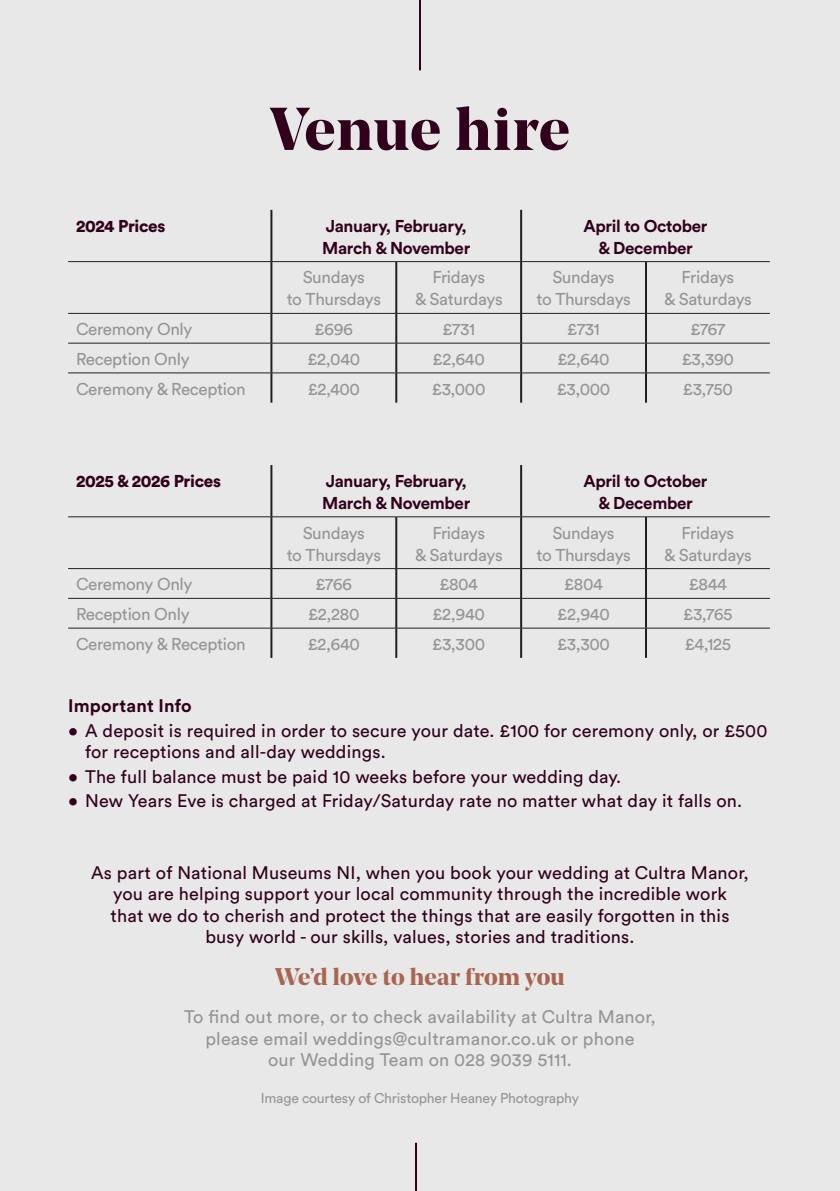
<style>
.page{position:relative;width:840px;height:1191px;background:#fff}
.page>*{position:absolute;margin:0;border:0;box-sizing:border-box;transform-origin:0 0}
.t1{font:700 60px "Noe Display";letter-spacing:.015em;color:#31001d}
.t2{font:700 24px "Noe Display";letter-spacing:.005em;color:#a86651}
.t3{font:18px/21.6px "Circular Std";letter-spacing:.01em;color:#31001d;text-align:center}
.t4{font:18px/21.6px "Circular Std";letter-spacing:.01em;color:#939598;text-align:center}
.t5{font:700 18px "Circular Std";letter-spacing:.01em;color:#31001d}
.t6{font:17px/22px "Circular Std";letter-spacing:-.02em;color:#939598;text-align:center}
.t7{font:700 17px/22px "Circular Std";letter-spacing:-.02em;color:#31001d}
.t8{font:900 17px "Circular Std";letter-spacing:-.02em;color:#31001d}
.t9{font:14px "Circular Std";letter-spacing:-.015em;color:#939598}
</style>
<div class="page">
<div style="left:0;top:0;width:839px;height:1191px;background:#e9e8e8"></div>
<hr style="left:419px;top:0;width:2px;height:70px;background:#31001d">
<hr style="left:415px;top:1142px;width:2px;height:49px;background:#31001d">
<hr style="left:270px;top:210px;width:2px;height:51px;background:#231f20">
<hr style="left:520px;top:210px;width:2px;height:51px;background:#231f20">
<hr style="left:270px;top:262px;width:2px;height:51px;background:#231f20">
<hr style="left:395px;top:262px;width:2px;height:51px;background:#231f20">
<hr style="left:520px;top:262px;width:2px;height:51px;background:#231f20">
<hr style="left:644px;top:262px;width:2px;height:51px;background:#231f20">
<hr style="left:270px;top:314px;width:2px;height:29px;background:#231f20">
<hr style="left:395px;top:314px;width:2px;height:29px;background:#231f20">
<hr style="left:520px;top:314px;width:2px;height:29px;background:#231f20">
<hr style="left:644px;top:314px;width:2px;height:29px;background:#231f20">
<hr style="left:270px;top:343px;width:2px;height:30px;background:#231f20">
<hr style="left:395px;top:343px;width:2px;height:30px;background:#231f20">
<hr style="left:520px;top:343px;width:2px;height:30px;background:#231f20">
<hr style="left:644px;top:343px;width:2px;height:30px;background:#231f20">
<hr style="left:270px;top:373px;width:2px;height:30px;background:#231f20">
<hr style="left:395px;top:373px;width:2px;height:30px;background:#231f20">
<hr style="left:520px;top:373px;width:2px;height:30px;background:#231f20">
<hr style="left:644px;top:373px;width:2px;height:30px;background:#231f20">
<hr style="left:68px;top:261px;width:203px;height:1px;background:#231f20">
<hr style="left:271px;top:261px;width:125px;height:1px;background:#231f20">
<hr style="left:396px;top:261px;width:125px;height:1px;background:#231f20">
<hr style="left:521px;top:261px;width:124px;height:1px;background:#231f20">
<hr style="left:645px;top:261px;width:124px;height:1px;background:#231f20">
<hr style="left:68px;top:313px;width:203px;height:1px;background:#231f20">
<hr style="left:271px;top:313px;width:125px;height:1px;background:#231f20">
<hr style="left:396px;top:313px;width:125px;height:1px;background:#231f20">
<hr style="left:521px;top:313px;width:124px;height:1px;background:#231f20">
<hr style="left:645px;top:313px;width:124px;height:1px;background:#231f20">
<hr style="left:68px;top:343px;width:203px;height:1px;background:#231f20">
<hr style="left:271px;top:343px;width:125px;height:1px;background:#231f20">
<hr style="left:396px;top:343px;width:125px;height:1px;background:#231f20">
<hr style="left:521px;top:343px;width:124px;height:1px;background:#231f20">
<hr style="left:645px;top:343px;width:124px;height:1px;background:#231f20">
<hr style="left:68px;top:372px;width:203px;height:1px;background:#231f20">
<hr style="left:271px;top:372px;width:125px;height:1px;background:#231f20">
<hr style="left:396px;top:372px;width:125px;height:1px;background:#231f20">
<hr style="left:521px;top:372px;width:124px;height:1px;background:#231f20">
<hr style="left:645px;top:372px;width:124px;height:1px;background:#231f20">
<hr style="left:270px;top:465px;width:2px;height:51px;background:#231f20">
<hr style="left:520px;top:465px;width:2px;height:51px;background:#231f20">
<hr style="left:270px;top:517px;width:2px;height:51px;background:#231f20">
<hr style="left:395px;top:517px;width:2px;height:51px;background:#231f20">
<hr style="left:520px;top:517px;width:2px;height:51px;background:#231f20">
<hr style="left:644px;top:517px;width:2px;height:51px;background:#231f20">
<hr style="left:270px;top:569px;width:2px;height:29px;background:#231f20">
<hr style="left:395px;top:569px;width:2px;height:29px;background:#231f20">
<hr style="left:520px;top:569px;width:2px;height:29px;background:#231f20">
<hr style="left:644px;top:569px;width:2px;height:29px;background:#231f20">
<hr style="left:270px;top:598px;width:2px;height:30px;background:#231f20">
<hr style="left:395px;top:598px;width:2px;height:30px;background:#231f20">
<hr style="left:520px;top:598px;width:2px;height:30px;background:#231f20">
<hr style="left:644px;top:598px;width:2px;height:30px;background:#231f20">
<hr style="left:270px;top:628px;width:2px;height:30px;background:#231f20">
<hr style="left:395px;top:628px;width:2px;height:30px;background:#231f20">
<hr style="left:520px;top:628px;width:2px;height:30px;background:#231f20">
<hr style="left:644px;top:628px;width:2px;height:30px;background:#231f20">
<hr style="left:68px;top:516px;width:203px;height:1px;background:#231f20">
<hr style="left:271px;top:516px;width:125px;height:1px;background:#231f20">
<hr style="left:396px;top:516px;width:125px;height:1px;background:#231f20">
<hr style="left:521px;top:516px;width:124px;height:1px;background:#231f20">
<hr style="left:645px;top:516px;width:124px;height:1px;background:#231f20">
<hr style="left:68px;top:568px;width:203px;height:1px;background:#231f20">
<hr style="left:271px;top:568px;width:125px;height:1px;background:#231f20">
<hr style="left:396px;top:568px;width:125px;height:1px;background:#231f20">
<hr style="left:521px;top:568px;width:124px;height:1px;background:#231f20">
<hr style="left:645px;top:568px;width:124px;height:1px;background:#231f20">
<hr style="left:68px;top:598px;width:203px;height:1px;background:#231f20">
<hr style="left:271px;top:598px;width:125px;height:1px;background:#231f20">
<hr style="left:396px;top:598px;width:125px;height:1px;background:#231f20">
<hr style="left:521px;top:598px;width:124px;height:1px;background:#231f20">
<hr style="left:645px;top:598px;width:124px;height:1px;background:#231f20">
<hr style="left:68px;top:628px;width:203px;height:1px;background:#231f20">
<hr style="left:271px;top:628px;width:125px;height:1px;background:#231f20">
<hr style="left:396px;top:628px;width:125px;height:1px;background:#231f20">
<hr style="left:521px;top:628px;width:124px;height:1px;background:#231f20">
<hr style="left:645px;top:628px;width:124px;height:1px;background:#231f20">
<h1 class="t1" style="left:270px;top:90px;width:301px">Venue hire</h1>
<p class="t8" style="left:76px;top:214px;width:91px">2024 Prices</p>
<p class="t7" style="left:322px;top:214px;width:149px">January, February,<br>March &amp; November</p>
<p class="t7" style="left:583px;top:214px;width:126px;text-align:center">April to October &amp; December</p>
<p class="t6" style="left:286px;top:266px;width:96px">Sundays<br>to Thursdays</p>
<p class="t6" style="left:414px;top:266px;width:89px">Fridays<br>&amp; Saturdays</p>
<p class="t6" style="left:536px;top:266px;width:96px">Sundays<br>to Thursdays</p>
<p class="t6" style="left:663px;top:266px;width:89px">Fridays<br>&amp; Saturdays</p>
<p class="t6" style="left:76px;top:318px;width:118px">Ceremony Only</p>
<p class="t6" style="left:314px;top:318px;width:40px">£696</p>
<p class="t6" style="left:442px;top:318px;width:34px">£731</p>
<p class="t6" style="left:567px;top:318px;width:34px">£731</p>
<p class="t6" style="left:690px;top:318px;width:37px">£767</p>
<p class="t6" style="left:76px;top:348px;width:115px">Reception Only</p>
<p class="t6" style="left:307px;top:348px;width:54px">£2,040</p>
<p class="t6" style="left:432px;top:348px;width:54px">£2,640</p>
<p class="t6" style="left:557px;top:348px;width:54px">£2,640</p>
<p class="t6" style="left:681px;top:348px;width:54px">£3,390</p>
<p class="t6" style="left:76px;top:377px;width:171px">Ceremony &amp; Reception</p>
<p class="t6" style="left:307px;top:377px;width:54px">£2,400</p>
<p class="t6" style="left:432px;top:377px;width:55px">£3,000</p>
<p class="t6" style="left:556px;top:377px;width:55px">£3,000</p>
<p class="t6" style="left:682px;top:377px;width:51px">£3,750</p>
<p class="t8" style="left:76px;top:469px;width:146px">2025 &amp; 2026 Prices</p>
<p class="t7" style="left:322px;top:469px;width:149px">January, February,<br>March &amp; November</p>
<p class="t7" style="left:583px;top:469px;width:126px;text-align:center">April to October &amp; December</p>
<p class="t6" style="left:286px;top:521px;width:96px">Sundays<br>to Thursdays</p>
<p class="t6" style="left:414px;top:521px;width:89px">Fridays<br>&amp; Saturdays</p>
<p class="t6" style="left:536px;top:521px;width:96px">Sundays<br>to Thursdays</p>
<p class="t6" style="left:663px;top:521px;width:89px">Fridays<br>&amp; Saturdays</p>
<p class="t6" style="left:76px;top:573px;width:118px">Ceremony Only</p>
<p class="t6" style="left:315px;top:573px;width:38px">£766</p>
<p class="t6" style="left:439px;top:573px;width:40px">£804</p>
<p class="t6" style="left:564px;top:573px;width:40px">£804</p>
<p class="t6" style="left:688px;top:573px;width:40px">£844</p>
<p class="t6" style="left:76px;top:603px;width:115px">Reception Only</p>
<p class="t6" style="left:308px;top:603px;width:53px">£2,280</p>
<p class="t6" style="left:432px;top:603px;width:54px">£2,940</p>
<p class="t6" style="left:557px;top:603px;width:54px">£2,940</p>
<p class="t6" style="left:683px;top:603px;width:51px">£3,765</p>
<p class="t6" style="left:76px;top:632px;width:171px">Ceremony &amp; Reception</p>
<p class="t6" style="left:307px;top:632px;width:54px">£2,640</p>
<p class="t6" style="left:432px;top:632px;width:54px">£3,300</p>
<p class="t6" style="left:557px;top:632px;width:54px">£3,300</p>
<p class="t6" style="left:684px;top:632px;width:48px">£4,125</p>
<p class="t5" style="left:68px;top:694px;width:125px">Important Info</p>
<p class="t3" style="left:85px;top:719px;width:683px;text-align:left;text-indent:-17px">• A deposit is required in order to secure your date. £100 for ceremony only, or £500 for receptions and all-day weddings.</p>
<p class="t3" style="left:68px;top:765px;width:554px">• The full balance must be paid 10 weeks before your wedding day.</p>
<p class="t3" style="left:68px;top:789px;width:675px">• New Years Eve is charged at Friday/Saturday rate no matter what day it falls on.</p>
<p class="t3" style="left:91px;top:861px;width:659px">As part of National Museums NI, when you book your wedding at Cultra Manor, you are helping support your local community through the incredible work<br>that we do to cherish and protect the things that are easily forgotten in this busy world - our skills, values, stories and traditions.</p>
<h2 class="t2" style="left:275px;top:961px;width:291px">We’d love to hear from you</h2>
<p class="t4" style="left:184px;top:1005px;width:473px">To find out more, or to check availability at Cultra Manor, please email weddings@cultramanor.co.uk or phone<br>our Wedding Team on 028 9039 5111.</p>
<p class="t9" style="left:261px;top:1089px;width:320px">Image courtesy of Christopher Heaney Photography</p>
</div>
